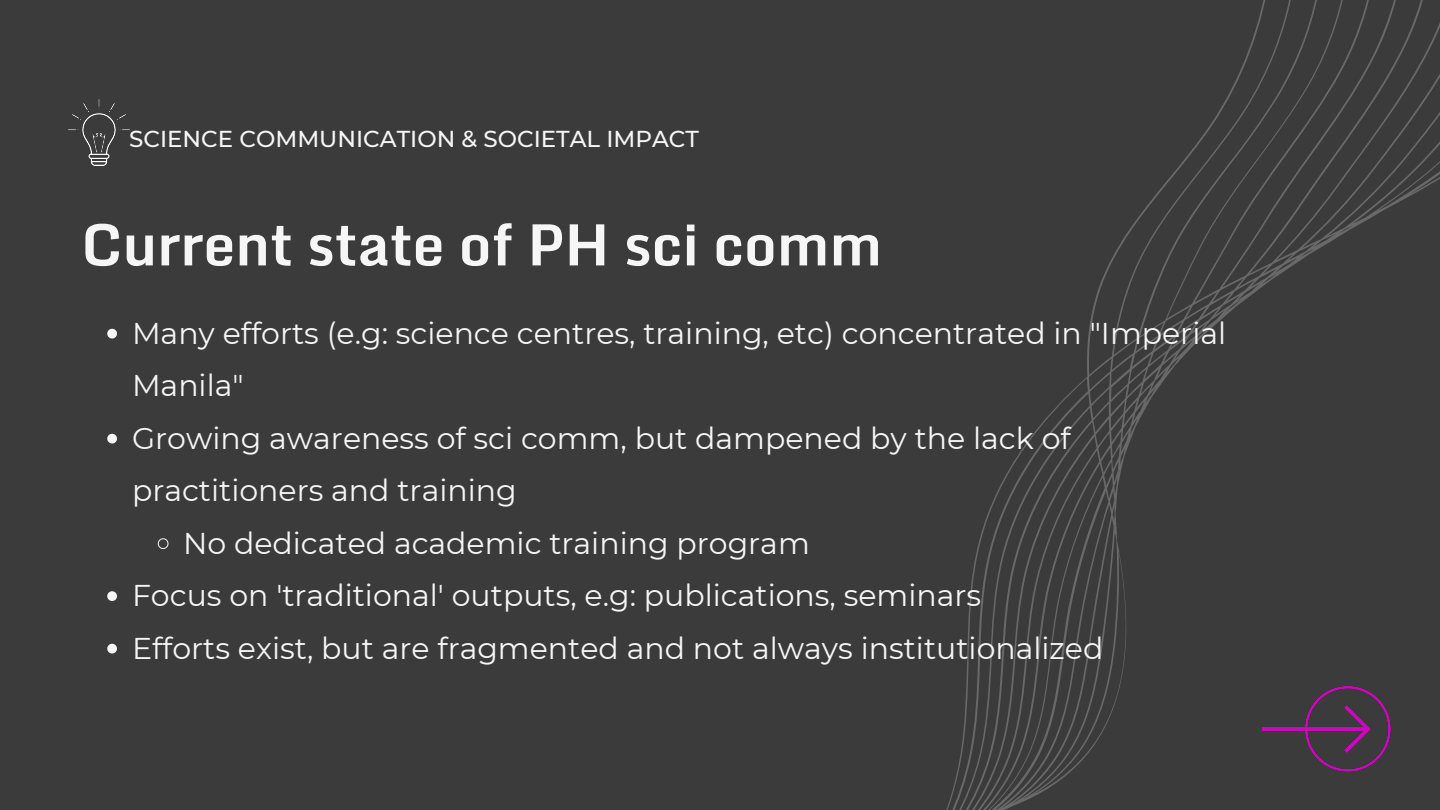
<style>
.page{position:relative;width:1440px;height:810px;background:#3b3b3b}
.page>*{position:absolute;margin:0;border:0;box-sizing:border-box;transform-origin:0 0}
.t1{font:700 57px "Monda";color:#f6f6f6}
.t2{font:30px "Montserrat";color:#f6f6f6}
.t3{font:500 23px "Montserrat";color:#f6f6f6}
</style>
<div class="page">
<svg style="left:946px;top:0;width:494px;height:810px"></svg>
<img style="left:1306px;top:687px;width:84px;height:84px">
<img style="left:1262px;top:705px;width:108px;height:48px">
<img style="left:69px;top:99px;width:60px;height:66px">
<svg style="left:107px;top:329px;width:10px;height:10px"></svg>
<svg style="left:107px;top:434px;width:10px;height:10px"></svg>
<svg style="left:157px;top:538px;width:12px;height:11px"></svg>
<svg style="left:107px;top:591px;width:10px;height:10px"></svg>
<svg style="left:107px;top:644px;width:10px;height:10px"></svg>
<p class="t3" style="left:129px;top:125px;width:571px">SCIENCE COMMUNICATION &amp; SOCIETAL IMPACT</p>
<h1 class="t1" style="left:81px;top:197px;width:803px">Current state of PH sci comm</h1>
<p class="t2" style="left:132px;top:315px;width:1096px">Many efforts (e.g: science centres, training, etc) concentrated in "Imperial</p>
<p class="t2" style="left:132px;top:367px;width:113px">Manila"</p>
<p class="t2" style="left:132px;top:420px;width:940px">Growing awareness of sci comm, but dampened by the lack of</p>
<p class="t2" style="left:132px;top:472px;width:386px">practitioners and training</p>
<p class="t2" style="left:183px;top:525px;width:628px">No dedicated academic training program</p>
<p class="t2" style="left:132px;top:577px;width:851px">Focus on 'traditional' outputs, e.g: publications, seminars</p>
<p class="t2" style="left:132px;top:630px;width:973px">Efforts exist, but are fragmented and not always institutionalized</p>
</div>
